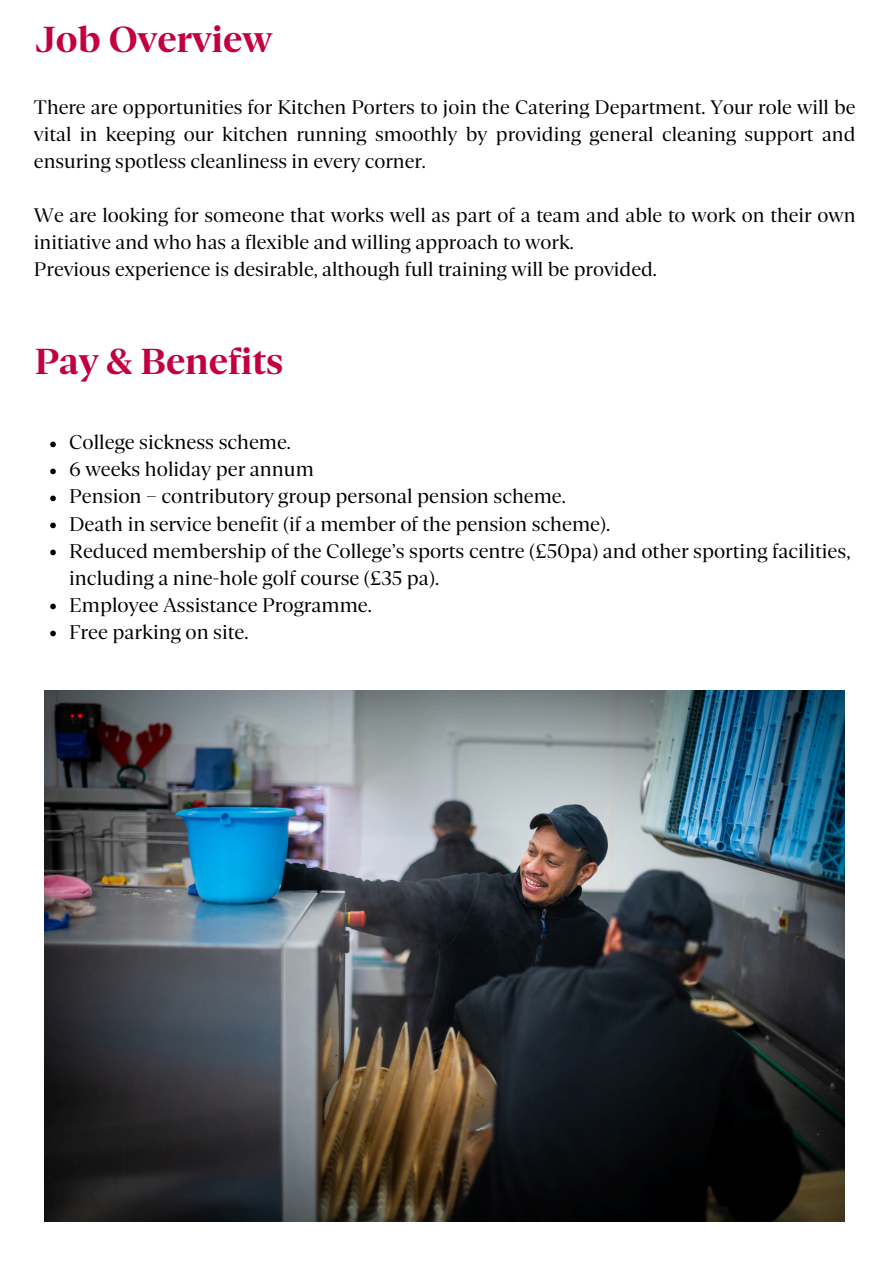
<style>
.page{position:relative;width:894px;height:1264px;background:#fff}
.page>*{position:absolute;margin:0;border:0;box-sizing:border-box;transform-origin:0 0}
.t1{font:700 36px "Gestura Headline";color:#c20040}
.t2{font:19.8px/27px "Gestura Headline";color:#000}
.t3{font:19.5px/27px "Gestura Headline";color:#000;text-align:justify}
</style>
<div class="page">
<img style="left:45px;top:690px;width:799px;height:531px">
<svg style="left:50px;top:441px;width:6px;height:6px"></svg>
<svg style="left:50px;top:468px;width:6px;height:6px"></svg>
<svg style="left:50px;top:495px;width:6px;height:6px"></svg>
<svg style="left:50px;top:522px;width:6px;height:6px"></svg>
<svg style="left:50px;top:549px;width:6px;height:6px"></svg>
<svg style="left:50px;top:603px;width:6px;height:6px"></svg>
<svg style="left:50px;top:630px;width:6px;height:6px"></svg>
<h1 class="t1" style="left:35px;top:18px;width:238px">Job Overview</h1>
<p class="t3" style="left:34px;top:93px;width:822px">There are opportunities for Kitchen Porters to join the Catering Department. Your role will be vital in keeping our kitchen running smoothly by providing general cleaning support and ensuring spotless cleanliness in every corner.</p>
<p class="t3" style="left:34px;top:201px;width:822px">We are looking for someone that works well as part of a team and able to work on their own initiative and who has a flexible and willing approach to work.</p>
<p class="t3" style="left:34px;top:255px;width:624px">Previous experience is desirable, although full training will be provided.</p>
<p class="t1" style="left:35px;top:340px;width:250px">Pay &amp; Benefits</p>
<p class="t2" style="left:69px;top:429px;width:223px">College sickness scheme.</p>
<p class="t2" style="left:69px;top:456px;width:246px">6 weeks holiday per annum</p>
<h1 class="t2" style="left:69px;top:483px;width:498px">Pension – contributory group personal pension scheme.</h1>
<p class="t2" style="left:69px;top:510px;width:542px">Death in service benefit (if a member of the pension scheme).</p>
<p class="t2" style="left:69px;top:537px;width:782px">Reduced membership of the College’s sports centre (£50pa) and other sporting facilities, including a nine-hole golf course (£35 pa).</p>
<p class="t2" style="left:69px;top:591px;width:304px">Employee Assistance Programme.</p>
<p class="t2" style="left:69px;top:618px;width:181px">Free parking on site.</p>
</div>
